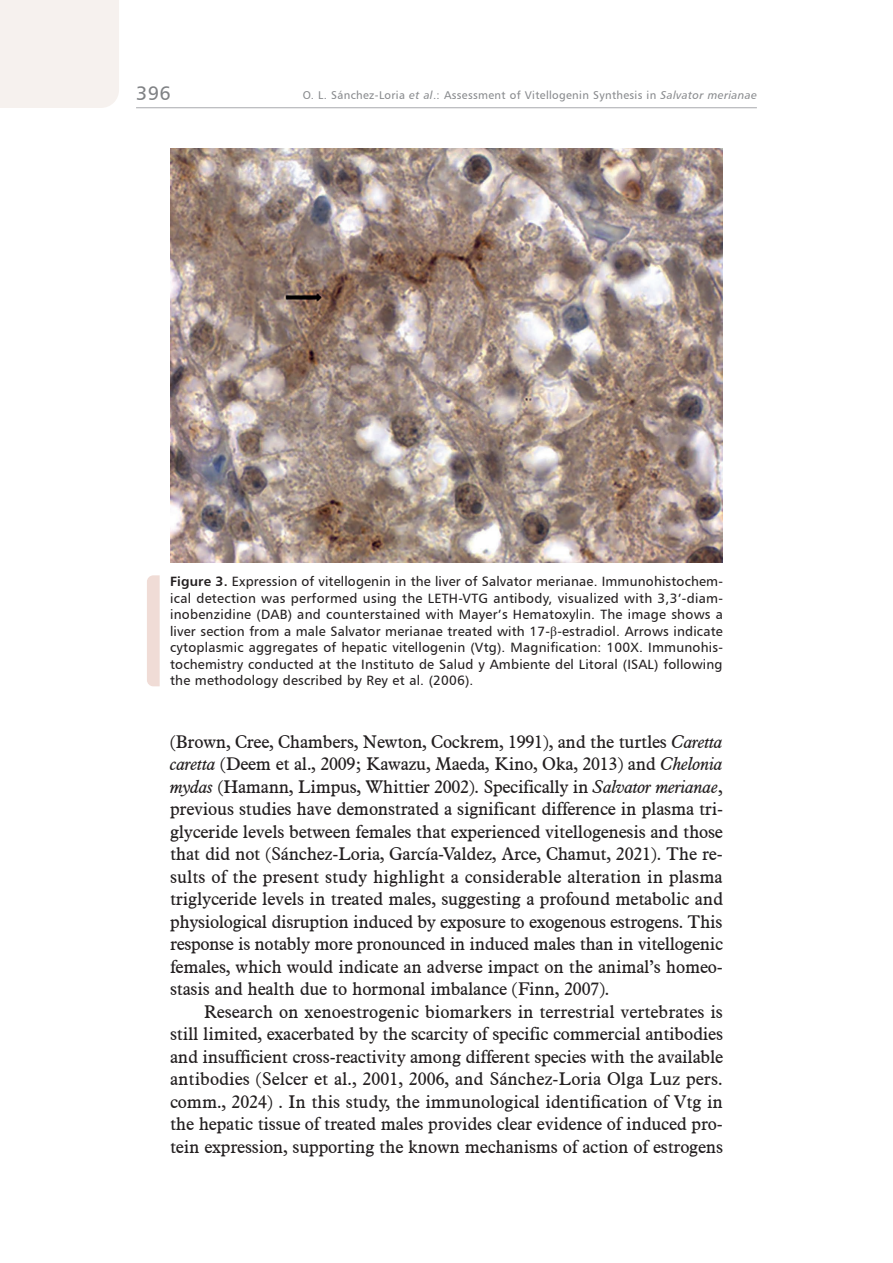
<style>
.page{position:relative;width:893px;height:1263px;background:#fff}
.page>*{position:absolute;margin:0;border:0;box-sizing:border-box;transform-origin:0 0}
.t1{font:19.5px "Humanist 777 BT Roman B";color:#808285}
.t2{font:18px/22.5px "Aldine 721 BT";letter-spacing:-.01em;color:#231f20;text-align:justify}
.t3{font:13.5px/16.5px "Humanist 777 BT Roman B";letter-spacing:.015em;color:#231f20;text-align:justify}
.t4{font:11.25px "Humanist 777 BT Roman B";letter-spacing:.03em;color:#8a8c8f}
.s1{font-family:"Humanist 777 BT Italic B"}
.s2{font-family:"Humanist 777 BT Bold B"}
.s3{font-family:"Times New Roman"}
.s4{font-style:italic}
</style>
<div class="page">
<hr style="left:136px;top:107px;width:621px;height:1px;background:#a8a9ad">
<div style="left:0;top:0;width:119px;height:108px;background:#f6f1ee"></div>
<img style="left:170px;top:149px;width:553px;height:413px">
<svg style="left:147px;top:575px;width:13px;height:111px"></svg>
<p class="t1" style="left:136px;top:81px;width:36px">396</p>
<p class="t4" style="left:303px;top:88px;width:456px">O. L. Sánchez-Loria <span class="s1">et al</span>.: Assessment of Vitellogenin Synthesis in <span class="s1">Salvator merianae</span></p>
<p class="t3" style="left:170px;top:573px;width:554px"><span class="s2">Figure 3.</span> Expression of vitellogenin in the liver of Salvator merianae. Immunohistochem&shy;ical detection was performed using the LETH-VTG antibody, visualized with 3,3’-diam&shy;inobenzidine (DAB) and counterstained with Mayer’s Hematoxylin. The image shows a liver section from a male Salvator merianae treated with 17-<span class="s3">β</span>-estradiol. Arrows indicate cytoplasmic aggregates of hepatic vitellogenin (Vtg). Magnification: 100X. Immunohis&shy;tochemistry conducted at the Instituto de Salud y Ambiente del Litoral (ISAL) following the methodology described by Rey et al. (2006).</p>
<p class="t2" style="left:170px;top:730px;width:554px">(Brown, Cree, Chambers, Newton, Cockrem, 1991), and the turtles <span class="s4">Caretta caretta</span> (Deem et al., 2009; Kawazu, Maeda, Kino, Oka, 2013) and <span class="s4">Chelonia mydas</span> (Hamann, Limpus, Whittier 2002). Specifically in <span class="s4">Salvator merianae</span>, previous studies have demonstrated a significant difference in plasma tri&shy;glyceride levels between females that experienced vitellogenesis and those that did not (Sánchez-Loria, García-Valdez, Arce, Chamut, 2021). The re&shy;sults of the present study highlight a considerable alteration in plasma triglyceride levels in treated males, suggesting a profound metabolic and physiological disruption induced by exposure to exogenous estrogens. This response is notably more pronounced in induced males than in vitellogenic females, which would indicate an adverse impact on the animal’s homeo&shy;stasis and health due to hormonal imbalance (Finn, 2007).</p>
<p class="t2" style="left:170px;top:1000px;width:555px;text-indent:34px">Research on xenoestrogenic biomarkers in terrestrial vertebrates is still limited, exacerbated by the scarcity of specific commercial antibodies and insufficient cross-reactivity among different species with the available antibodies (Selcer et al., 2001, 2006, and Sánchez-Loria Olga Luz pers. comm., 2024) . In this study, the immunological identification of Vtg in the hepatic tissue of treated males provides clear evidence of induced pro&shy;tein expression, supporting the known mechanisms of action of estrogens</p>
</div>
